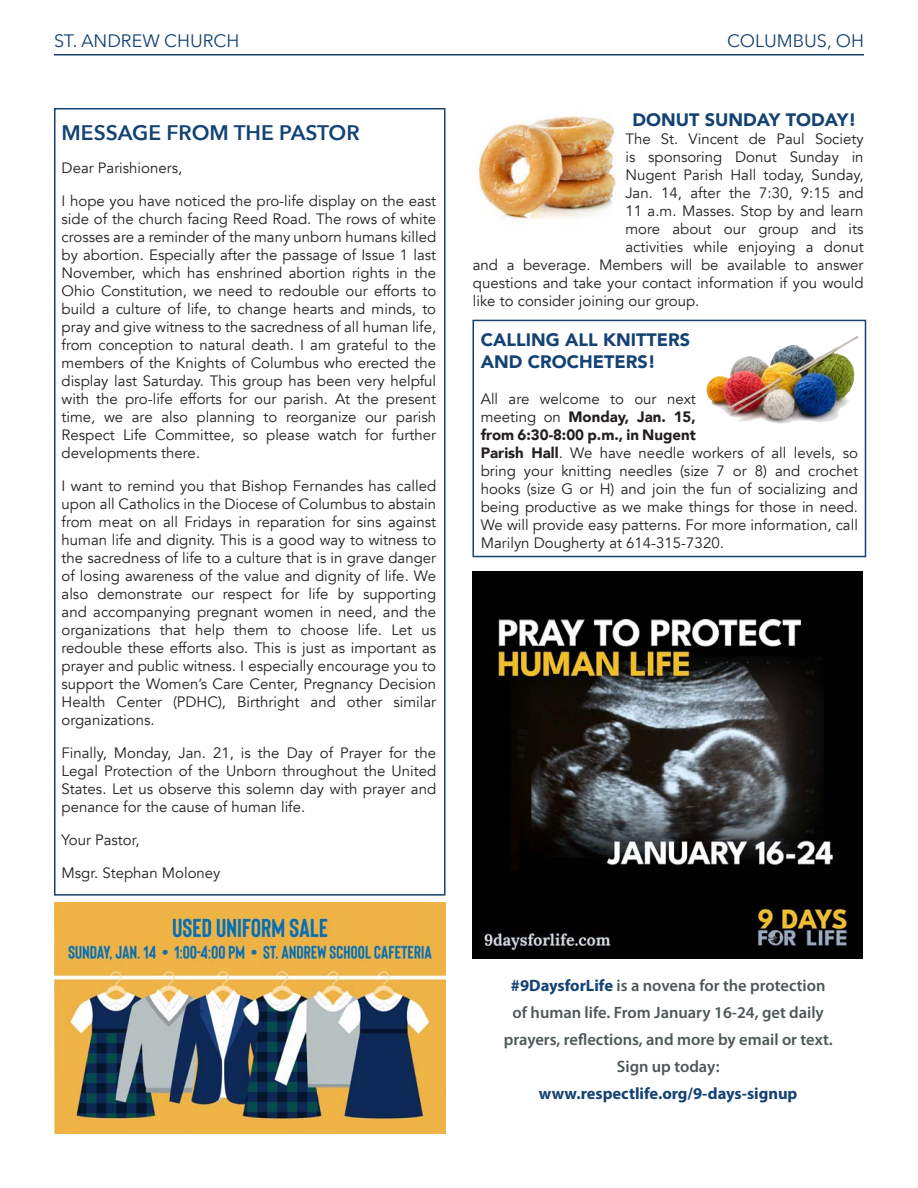
<style>
.page{position:relative;width:918px;height:1188px;background:#fff}
.page>*{position:absolute;margin:0;border:0;box-sizing:border-box;transform-origin:0 0}
.t1{font:600 21px "Avenir Next";color:#144274}
.t2{font:900 18px/21.6px "Avenir";color:#144274}
.t3{font:18px "Avenir Next";color:#144274}
.t4{font:600 16.5px/27px "Myriad Pro";color:#4e5758;text-align:center}
.t5{font:700 16.5px "Myriad Pro";color:#144274}
.t6{font:15px/18px "Avenir";color:#231f20;text-align:justify}
.s1{font-weight:900}
.s2{font-weight:700;color:#144274}
</style>
<div class="page">
<hr style="left:54px;top:54px;width:810px;height:2px;background:#144274">
<div style="left:54px;top:108px;width:392px;height:788px;border:2px solid #144274"></div>
<div style="left:472px;top:320px;width:394px;height:237px;border:2px solid #144274"></div>
<img style="left:706px;top:336px;width:152px;height:71px">
<img style="left:477px;top:116px;width:142px;height:103px">
<img style="left:54px;top:903px;width:392px;height:231px">
<img style="left:473px;top:572px;width:390px;height:386px">
<p class="t3" style="left:54px;top:25px;width:187px">ST. ANDREW CHURCH</p>
<p class="t3" style="left:727px;top:26px;width:138px">COLUMBUS, OH</p>
<p class="t1" style="left:62px;top:114px;width:300px">MESSAGE FROM THE PASTOR</p>
<p class="t6" style="left:62px;top:159px;width:122px">Dear Parishioners,</p>
<p class="t6" style="left:62px;top:192px;width:376px">I hope you have noticed the pro-life display on the east side of the church facing Reed Road. The rows of white crosses are a reminder of the many unborn humans killed by abortion. Especially after the passage of Issue 1 last November, which has enshrined abortion rights in the Ohio Constitution, we need to redouble our efforts to build a culture of life, to change hearts and minds, to pray and give witness to the sacredness of all human life, from conception to natural death. I am grateful to the members of the Knights of Columbus who erected the display last Saturday. This group has been very helpful with the pro-life efforts for our parish. At the present time, we are also planning to reorganize our parish Respect Life Committee, so please watch for further developments there.</p>
<p class="t6" style="left:62px;top:477px;width:376px">I want to remind you that Bishop Fernandes has called upon all Catholics in the Diocese of Columbus to abstain from meat on all Fridays in reparation for sins against human life and dignity. This is a good way to witness to the sacredness of life to a culture that is in grave danger of losing awareness of the value and dignity of life. We also demonstrate our respect for life by supporting and accompanying pregnant women in need, and the organizations that help them to choose life. Let us redouble these efforts also. This is just as important as prayer and public witness. I especially encourage you to support the Women’s Care Center, Pregnancy Decision Health Center (PDHC), Birthright and other similar organizations.</p>
<p class="t6" style="left:62px;top:744px;width:376px">Finally, Monday, Jan. 21, is the Day of Prayer for the Legal Protection of the Unborn throughout the United States. Let us observe this solemn day with prayer and penance for the cause of human life.</p>
<p class="t6" style="left:62px;top:831px;width:80px">Your Pastor,</p>
<p class="t6" style="left:62px;top:864px;width:160px">Msgr. Stephan Moloney</p>
<p class="t2" style="left:633px;top:108px;width:225px">DONUT SUNDAY TODAY!</p>
<p class="t6" style="left:625px;top:130px;width:240px">The St. Vincent de Paul Society</p>
<p class="t6" style="left:625px;top:148px;width:240px">is sponsoring Donut Sunday in</p>
<p class="t6" style="left:625px;top:166px;width:240px">Nugent Parish Hall today, Sunday,</p>
<p class="t6" style="left:625px;top:184px;width:240px">Jan. 14, after the 7:30, 9:15 and</p>
<p class="t6" style="left:625px;top:202px;width:240px">11 a.m. Masses. Stop by and learn</p>
<p class="t6" style="left:625px;top:220px;width:240px">more about our group and its</p>
<p class="t6" style="left:625px;top:238px;width:240px">activities while enjoying a donut</p>
<p class="t6" style="left:473px;top:256px;width:392px">and a beverage. Members will be available to answer</p>
<p class="t6" style="left:473px;top:274px;width:392px">questions and take your contact information if you would</p>
<p class="t6" style="left:473px;top:292px;width:228px">like to consider joining our group.</p>
<p class="t2" style="left:481px;top:328px;width:211px">CALLING ALL KNITTERS<br>AND CROCHETERS!</p>
<p class="t6" style="left:481px;top:390px;width:379px;text-align:left">All are welcome to our next<br>meeting on <span class="s1">Monday, Jan. 15,<br>from 6:30-8:00 p.m., in Nugent<br>Parish Hall</span>. We have needle workers of all levels, so bring your knitting needles (size 7 or 8) and crochet hooks (size G or H) and join the fun of socializing and being productive as we make things for those in need.<br>We will provide easy patterns. For more information, call Marilyn Dougherty at 614-315-7320.</p>
<p class="t4" style="left:504px;top:971px;width:330px"><span class="s2">#9DaysforLife</span> is a novena for the protection of human life. From January 16-24, get daily prayers, reflections, and more by email or text.</p>
<p class="t4" style="left:617px;top:1052px;width:104px">Sign up today:</p>
<p class="t5" style="left:539px;top:1083px;width:260px">www.respectlife.org/9-days-signup</p>
</div>
